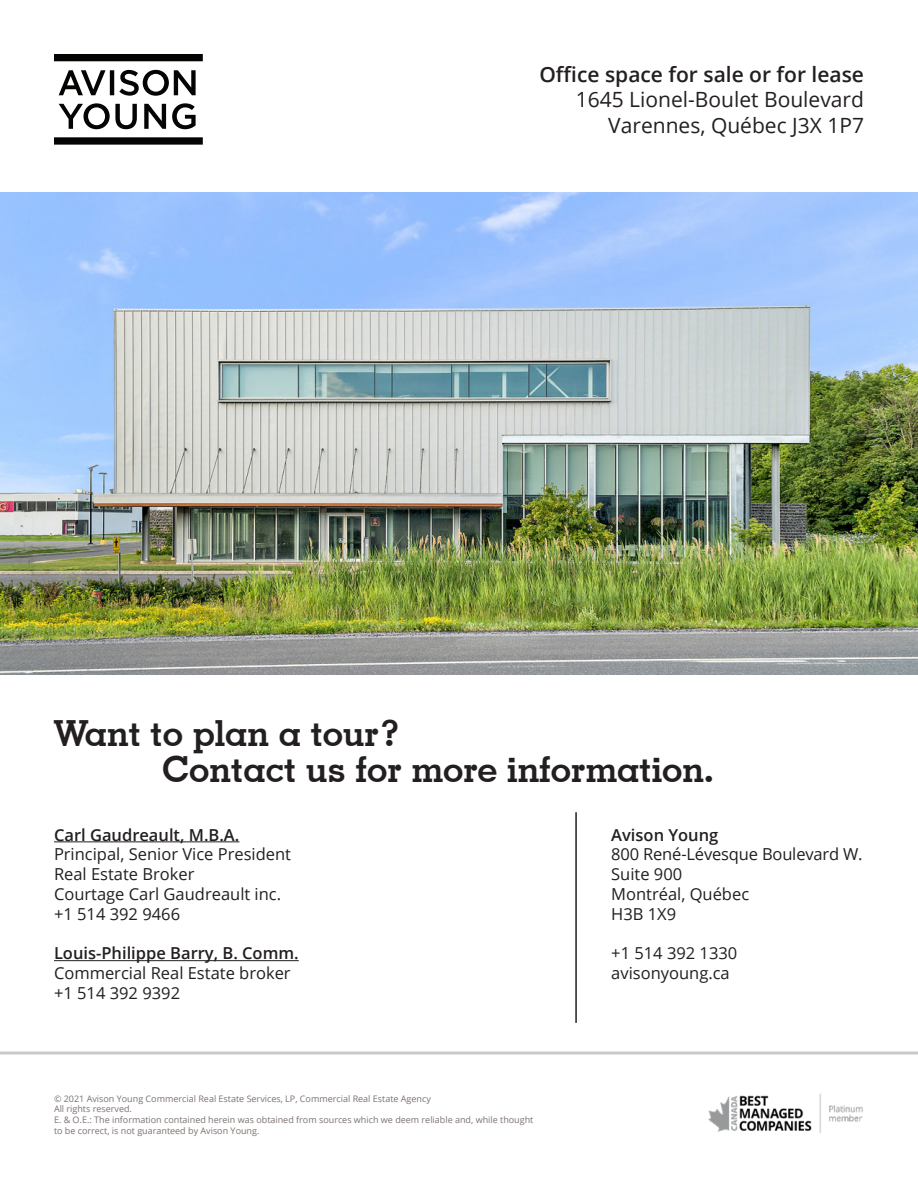
<style>
.page{position:relative;width:918px;height:1188px;background:#fff}
.page>*{position:absolute;margin:0;border:0;box-sizing:border-box;transform-origin:0 0}
.t1{font:700 36px "Geometric Slab 703 BT";color:#231f20}
.t2{font:21px "Open Sans";color:#231f20}
.t3{font:600 21px "Open Sans";color:#231f20}
.t4{font:16.5px "Open Sans";color:#231f20}
.t5{font:600 16.5px "Open Sans";color:#231f20}
.t6{font:9px "Open Sans";color:#7d726f}
</style>
<div class="page">
<img style="left:0;top:193px;width:918px;height:482px">
<svg style="left:54px;top:54px;width:149px;height:7px"></svg>
<svg style="left:54px;top:137px;width:149px;height:8px"></svg>
<svg style="left:59px;top:70px;width:137px;height:26px"></svg>
<svg style="left:59px;top:103px;width:78px;height:26px"></svg>
<svg style="left:144px;top:104px;width:22px;height:25px"></svg>
<svg style="left:172px;top:103px;width:24px;height:26px"></svg>
<hr style="left:575px;top:812px;width:2px;height:211px;background:#231f20">
<hr style="left:0;top:1052px;width:918px;height:2px;background:#c8cac5">
<hr style="left:54px;top:841px;width:185px;height:1px;background:#231f20">
<hr style="left:54px;top:960px;width:245px;height:1px;background:#231f20">
<img style="left:708px;top:1093px;width:155px;height:40px">
<p class="t3" style="left:539px;top:60px;width:326px">Office space for sale or for lease</p>
<p class="t2" style="left:576px;top:85px;width:290px">1645 Lionel-Boulet Boulevard</p>
<p class="t2" style="left:608px;top:111px;width:257px">Varennes, Québec J3X 1P7</p>
<p class="t1" style="left:54px;top:711px;width:348px">Want to plan a tour?</p>
<p class="t1" style="left:162px;top:747px;width:553px">Contact us for more information.</p>
<p class="t5" style="left:54px;top:823px;width:187px">Carl Gaudreault, M.B.A.</p>
<p class="t4" style="left:54px;top:843px;width:239px">Principal, Senior Vice President</p>
<p class="t4" style="left:54px;top:863px;width:142px">Real Estate Broker</p>
<p class="t4" style="left:54px;top:883px;width:229px">Courtage Carl Gaudreault inc.</p>
<p class="t4" style="left:54px;top:903px;width:128px">+1 514 392 9466</p>
<p class="t5" style="left:54px;top:942px;width:246px">Louis-Philippe Barry, B. Comm.</p>
<p class="t4" style="left:54px;top:962px;width:238px">Commercial Real Estate broker</p>
<p class="t4" style="left:54px;top:982px;width:128px">+1 514 392 9392</p>
<p class="t6" style="left:54px;top:1092px;width:378px">© 2021 Avison Young Commercial Real Estate Services, LP, Commercial Real Estate Agency</p>
<p class="t6" style="left:54px;top:1103px;width:80px">All rights reserved.</p>
<p class="t6" style="left:54px;top:1114px;width:481px">E. &amp; O.E.: The information contained herein was obtained from sources which we deem reliable and, while thought</p>
<p class="t6" style="left:54px;top:1125px;width:207px">to be correct, is not guaranteed by Avison Young.</p>
<p class="t5" style="left:611px;top:823px;width:109px">Avison Young</p>
<p class="t4" style="left:611px;top:843px;width:253px">800 René-Lévesque Boulevard W.</p>
<p class="t4" style="left:611px;top:863px;width:73px">Suite 900</p>
<p class="t4" style="left:611px;top:883px;width:139px">Montréal, Québec</p>
<p class="t4" style="left:611px;top:903px;width:66px">H3B 1X9</p>
<p class="t4" style="left:611px;top:942px;width:128px">+1 514 392 1330</p>
<p class="t4" style="left:611px;top:962px;width:120px">avisonyoung.ca</p>
</div>
